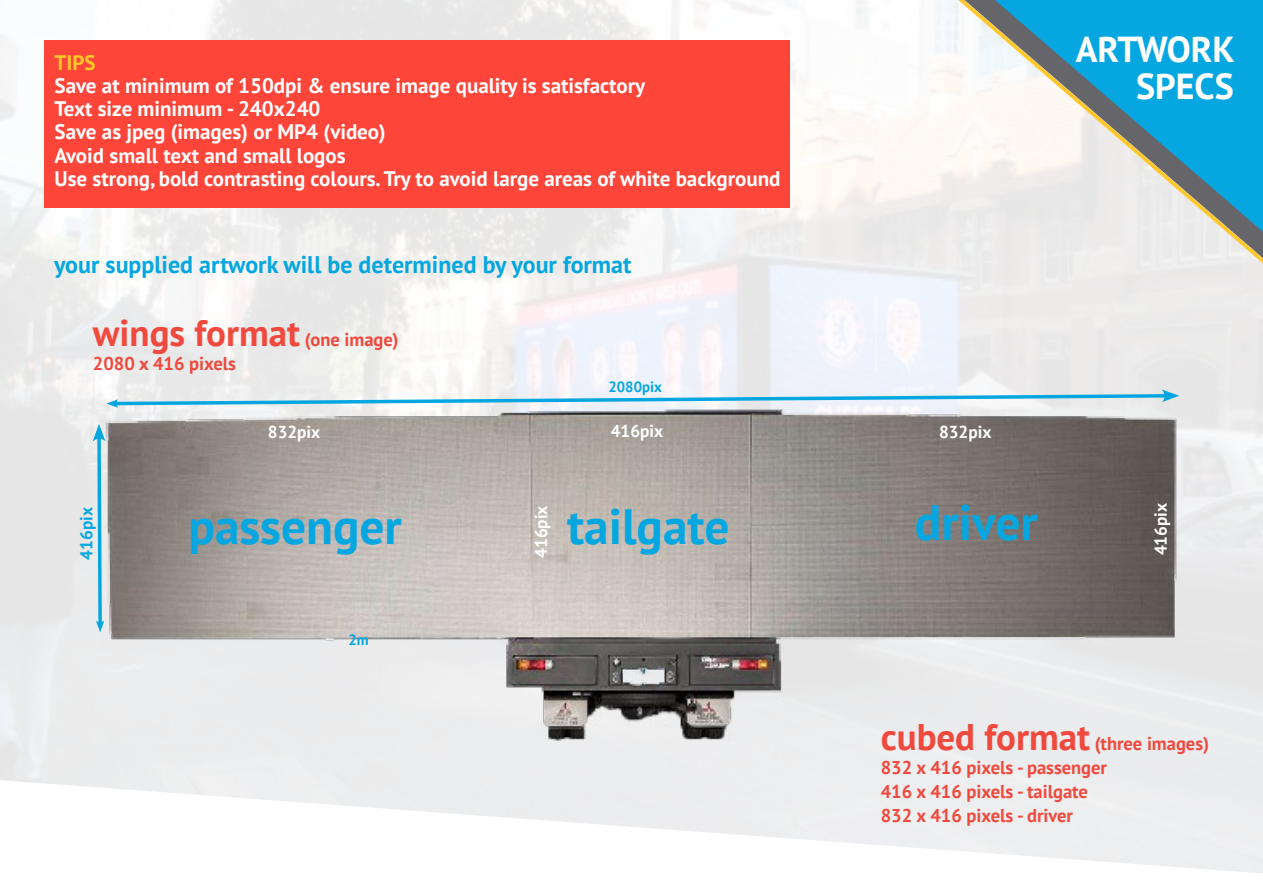
<style>
.page{position:relative;width:1263px;height:881px;background:#fff}
.page>*{position:absolute;margin:0;border:0;box-sizing:border-box;transform-origin:0 0}
.t1{font:700 49.35px "PT Sans";color:#06a7e0}
.t2{font:700 36.9px "PT Sans";color:#f0493e}
.t3{font:700 36px/36px "PT Sans";color:#fff;text-align:right}
.t4{font:700 24px "PT Sans";color:#06a7e0}
.t5{font:700 21px/23.1px "PT Sans";color:#fff}
.t6{font:700 21px "PT Sans";color:#ffc828}
.t7{font:700 18.45px/24px "PT Sans";color:#f0493e}
.t8{font:700 17.25px "PT Sans";color:#fff}
.t9{font:700 17.25px "PT Sans";color:#06a7e0}
.t10{font:700 14.85px "PT Sans";color:#06a7e0}
.s1{font-size:18.45px}
.s2{font-size:36.9px}
</style>
<div class="page">
<img style="left:101px;top:277px;width:1088px;height:502px">
<svg style="left:106px;top:389px;width:735px;height:18px"></svg>
<svg style="left:93px;top:423px;width:13px;height:209px"></svg>
<div style="left:44px;top:40px;width:746px;height:168px;background:#fd4539"></div>
<svg style="left:841px;top:0;width:422px;height:472px"></svg>
<svg style="left:0;top:779px;width:1263px;height:95px;fill:#f2f2f4"></svg>
<p class="t6" style="left:55px;top:49px;width:43px">TIPS</p>
<p class="t5" style="left:55px;top:74px;width:727px">Save at minimum of 150dpi &amp; ensure image quality is satisfactory<br>Text size minimum - 240x240<br>Save as jpeg (images) or MP4 (video)<br>Avoid small text and small logos<br>Use strong, bold contrasting colours. Try to avoid large areas of white background</p>
<p class="t4" style="left:54px;top:249px;width:579px">your supplied artwork will be determined by your format</p>
<h2 class="t2" style="left:93px;top:308px;width:307px">wings format <span class="s1">(one image)</span></h2>
<p class="t7" style="left:93px;top:351px;width:145px">2080 x 416 pixels</p>
<p class="t8" style="left:268px;top:420px;width:54px">832pix</p>
<p class="t10" style="left:608px;top:377px;width:55px">2080pix</p>
<p class="t8" style="left:611px;top:419px;width:54px">416pix</p>
<p class="t8" style="left:939px;top:420px;width:54px">832pix</p>
<p class="t9" style="left:75px;top:559px;width:54px;rotate:-90deg">416pix</p>
<h1 class="t1" style="left:188px;top:494px;width:215px">passenger</h1>
<h1 class="t1" style="left:567px;top:493px;width:164px">tailgate</h1>
<h1 class="t1" style="left:915px;top:489px;width:124px">driver</h1>
<p class="t8" style="left:530px;top:557px;width:54px;rotate:-90deg">416pix</p>
<p class="t10" style="left:348px;top:629px;width:22px">2m</p>
<h3 class="t3" style="left:1076px;top:31px;width:161px">ARTWORK<br>SPECS</h3>
<p class="t8" style="left:1149px;top:555px;width:54px;rotate:-90deg">416pix</p>
<p class="t7" style="left:881px;top:731px;width:330px"><span class="s2">cubed format</span> (three images)<br>832 x 416 pixels - passenger<br>416 x 416 pixels - tailgate<br>832 x 416 pixels - driver</p>
</div>
